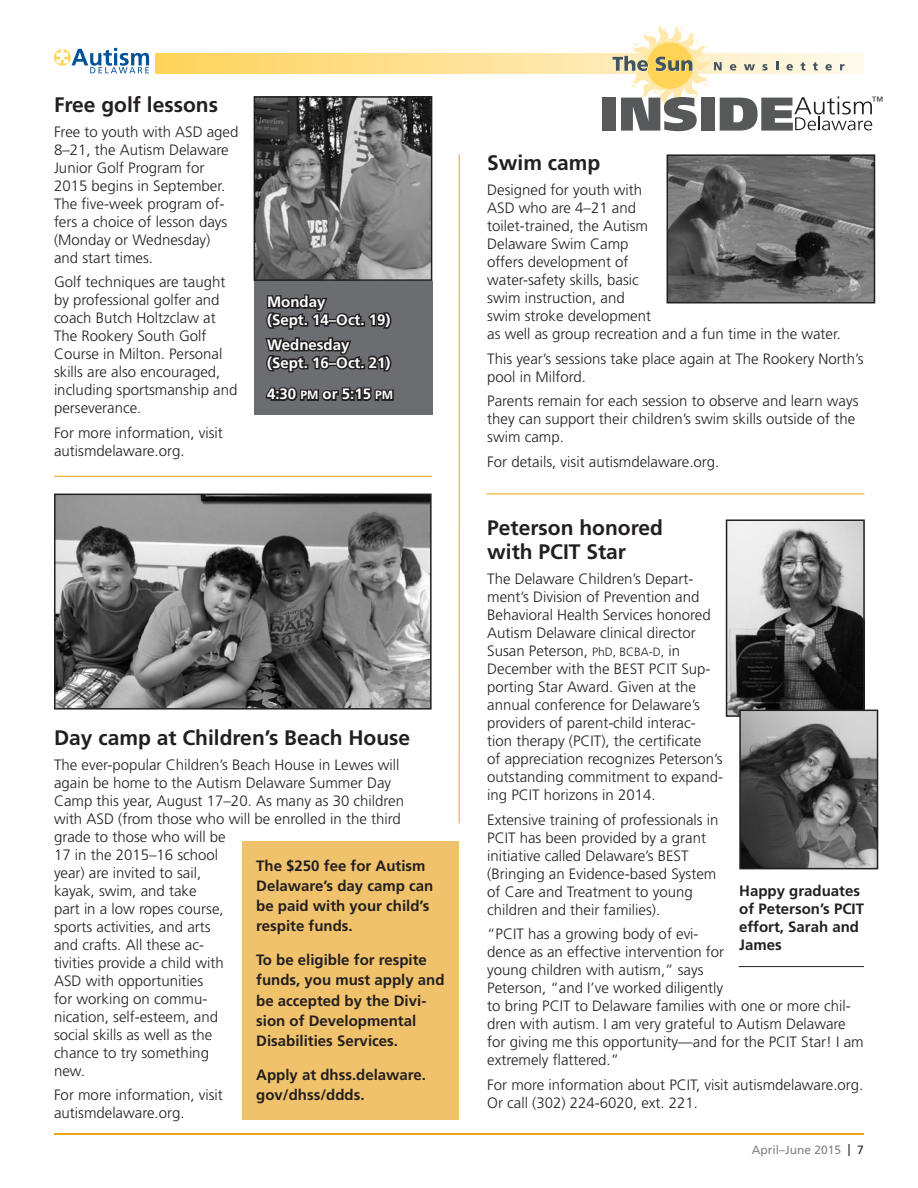
<style>
.page{position:relative;width:918px;height:1188px;background:#fff}
.page>*{position:absolute;margin:0;border:0;box-sizing:border-box;transform-origin:0 0}
.t1{font:700 21px/24px "Frutiger";color:#231f20}
.t2{font:300 15px/18px "Frutiger";color:#231f20}
.t3{font:700 15px/20.2px "Frutiger";color:#231f20}
.t4{font:700 15px/18px "Frutiger";color:#fff}
.t5{font:12px "Frutiger";color:#808285}
.t6{font:300 12px "Frutiger";color:#231f20}
.s1{font-size:12px}
.s2{color:#231f20}
</style>
<div class="page">
<svg style="left:155px;top:53px;width:458px;height:21px;background:#fede88"></svg>
<svg style="left:54px;top:49px;width:17px;height:17px"></svg>
<svg style="left:57px;top:48px;width:92px;height:25px"></svg>
<div style="left:602px;top:98px;width:14px;height:33px;background:#57585a"></div>
<svg style="left:613px;top:24px;width:259px;height:107px"></svg>
<div style="left:243px;top:841px;width:216px;height:279px;background:#f0c26b"></div>
<img style="left:670px;top:157px;width:202px;height:143px">
<div style="left:667px;top:154px;width:208px;height:149px;border:2px solid #231f20"></div>
<img style="left:57px;top:497px;width:372px;height:210px">
<div style="left:54px;top:494px;width:378px;height:216px;border:2px solid #231f20"></div>
<img style="left:729px;top:522px;width:133px;height:192px">
<div style="left:726px;top:519px;width:139px;height:198px;border:2px solid #231f20"></div>
<hr style="left:54px;top:1133px;width:810px;height:2px;background:#e7a512">
<img style="left:742px;top:713px;width:133px;height:153px">
<div style="left:739px;top:710px;width:139px;height:159px;border:2px solid #231f20"></div>
<hr style="left:739px;top:966px;width:125px;height:1px;background:#231f20">
<hr style="left:459px;top:154px;width:1px;height:670px;background:#e7a512">
<div style="left:254px;top:281px;width:178px;height:133px;background:#6c6d70"></div>
<svg style="left:263px;top:294px;width:132px;height:121px"></svg>
<hr style="left:54px;top:476px;width:378px;height:1px;background:#e7a512">
<hr style="left:486px;top:494px;width:378px;height:1px;background:#e7a512">
<img style="left:257px;top:99px;width:172px;height:179px">
<div style="left:254px;top:96px;width:178px;height:185px;border:2px solid #231f20"></div>
<p class="t1" style="left:54px;top:93px;width:166px">Free golf lessons</p>
<p class="t2" style="left:54px;top:123px;width:186px">Free to youth with ASD aged<br>8–21, the Autism Delaware<br>Junior Golf Program for<br>2015 begins in September.<br>The five-week program of&shy;fers a choice of lesson days (Monday or Wednesday)<br>and start times.</p>
<p class="t2" style="left:54px;top:273px;width:185px">Golf techniques are taught by professional golfer and coach Butch Holtzclaw at<br>The Rookery South Golf<br>Course in Milton. Personal skills are also encouraged, including sportsmanship and perseverance.</p>
<p class="t2" style="left:54px;top:424px;width:170px">For more information, visit autismdelaware.org.</p>
<p class="t4" style="left:267px;top:293px;width:125px">Monday<br>(Sept. 14–Oct. 19)</p>
<p class="t4" style="left:267px;top:336px;width:125px">Wednesday (Sept. 16–Oct. 21)</p>
<p class="t4" style="left:267px;top:385px;width:128px">4:30 <span class="s1">PM</span> or 5:15 <span class="s1">PM</span></p>
<p class="t1" style="left:54px;top:726px;width:358px">Day camp at Children’s Beach House</p>
<p class="t2" style="left:54px;top:756px;width:352px">The ever-popular Children’s Beach House in Lewes will again be home to the Autism Delaware Summer Day<br>Camp this year, August 17–20. As many as 30 children with ASD (from those who will be enrolled in the third grade to those who will be<br>17 in the 2015–16 school<br>year) are invited to sail,<br>kayak, swim, and take<br>part in a low ropes course,<br>sports activities, and arts<br>and crafts. All these ac-<br>tivities provide a child with<br>ASD with opportunities<br>for working on commu-<br>nication, self-esteem, and<br>social skills as well as the<br>chance to try something<br>new.</p>
<p class="t2" style="left:54px;top:1086px;width:170px">For more information, visit autismdelaware.org.</p>
<p class="t3" style="left:256px;top:855px;width:179px">The $250 fee for Autism<br>Delaware’s day camp can be paid with your child’s respite funds.</p>
<p class="t3" style="left:256px;top:950px;width:190px">To be eligible for respite funds, you must apply and be accepted by the Divi&shy;sion of Developmental<br>Disabilities Services.</p>
<p class="t3" style="left:256px;top:1065px;width:169px">Apply at dhss.delaware. gov/dhss/ddds.</p>
<p class="t6" style="left:871px;top:94px;width:13px">™</p>
<p class="t1" style="left:487px;top:151px;width:115px">Swim camp</p>
<p class="t2" style="left:487px;top:181px;width:355px">Designed for youth with<br>ASD who are 4–21 and<br>toilet-trained, the Autism<br>Delaware Swim Camp<br>offers development of<br>water-safety skills, basic<br>swim instruction, and<br>swim stroke development<br>as well as group recreation and a fun time in the water.</p>
<p class="t2" style="left:487px;top:350px;width:378px">This year’s sessions take place again at The Rookery North’s pool in Milford.</p>
<p class="t2" style="left:487px;top:392px;width:373px">Parents remain for each session to observe and learn ways they can support their children’s swim skills outside of the swim camp.</p>
<p class="t2" style="left:487px;top:453px;width:234px">For details, visit autismdelaware.org.</p>
<p class="t1" style="left:487px;top:516px;width:177px">Peterson honored with PCIT Star</p>
<p class="t2" style="left:487px;top:570px;width:237px">The Delaware Children’s Depart&shy;ment’s Division of Prevention and Behavioral Health Services honored Autism Delaware clinical director Susan Peterson, <span class="s1">PhD, BCBA-D,</span> in December with the BEST PCIT Sup&shy;porting Star Award. Given at the annual conference for Delaware’s providers of parent-child interac&shy;tion therapy (PCIT), the certificate<br>of appreciation recognizes Peterson’s outstanding commitment to expand&shy;ing PCIT horizons in 2014.</p>
<p class="t2" style="left:487px;top:811px;width:233px">Extensive training of professionals in PCIT has been provided by a grant initiative called Delaware’s BEST (Bringing an Evidence-based System of Care and Treatment to young children and their families).</p>
<p class="t2" style="left:487px;top:926px;width:378px">“PCIT has a growing body of evi-<br>dence as an effective intervention for<br>young children with autism,” says<br>Peterson, “and I’ve worked diligently<br>to bring PCIT to Delaware families with one or more chil&shy;dren with autism. I am very grateful to Autism Delaware for giving me this opportunity—and for the PCIT Star! I am extremely flattered.”</p>
<p class="t2" style="left:487px;top:1076px;width:378px">For more information about PCIT, visit autismdelaware.org.<br>Or call (302) 224-6020, ext. 221.</p>
<p class="t3" style="left:739px;top:882px;width:126px;line-height:18px">Happy graduates of Peterson’s PCIT effort, Sarah and<br>James</p>
<p class="t5" style="left:752px;top:1143px;width:114px">April–June 2015 <span class="s2">| 7</span></p>
</div>
